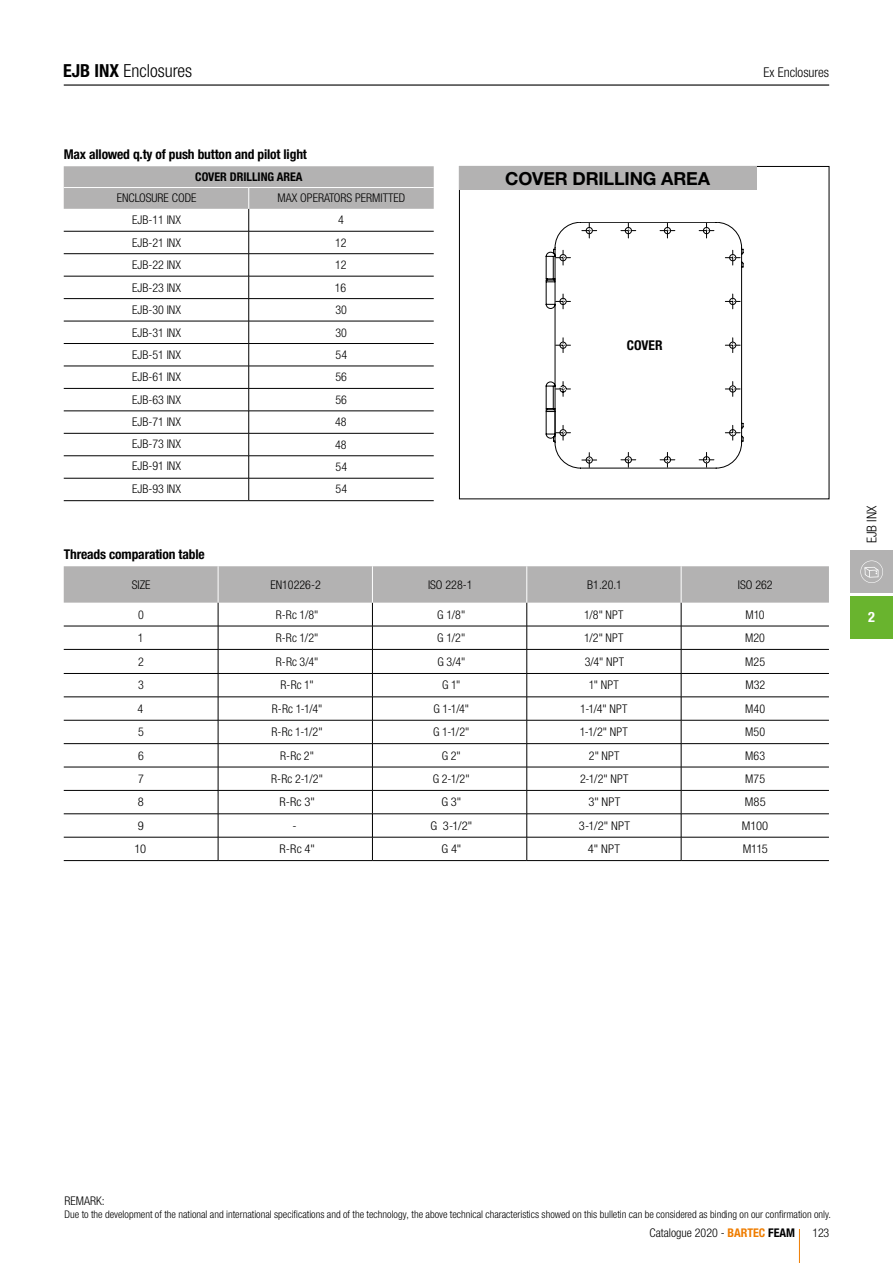
<style>
.page{position:relative;width:893px;height:1263px;background:#fff}
.page>*{position:absolute;margin:0;border:0;box-sizing:border-box;transform-origin:0 0}
.t1{font:700 18px "Helvetica Neue";letter-spacing:-.01em;color:#000}
.t2{font:300 condensed 18px "Helvetica Neue LTW1 G";color:#000}
.t3{font:700 condensed 14.25px "Helvetica Neue LTW1 G";color:#fff}
.t4{font:700 condensed 13.5px "Helvetica Neue LTW1 G";letter-spacing:-.01em;color:#000}
.t5{font:300 condensed 13.5px "Helvetica Neue LTW1 G";color:#000}
.t6{font:300 condensed 12px "Helvetica Neue LTW1 G";color:#000}
.t7{font:300 condensed 12px "Helvetica Neue LTW1 G";color:#000;scale:1.05 1}
.t8{font:700 condensed 12px "Helvetica Neue LTW1 G";color:#000}
.t9{font:300 condensed 10.5px "Helvetica Neue LTW1 G";color:#000}
.s1{font-weight:700}
.s2{font-weight:700;color:#ef7d00}
</style>
<div class="page">
<hr style="left:799px;top:1229px;width:1px;height:34px;background:#ef7d00">
<div style="left:850px;top:596px;width:43px;height:43px;background:#69b42e"></div>
<div style="left:850px;top:550px;width:43px;height:43px;background:#b3b2b2"></div>
<svg style="left:860px;top:560px;width:23px;height:23px"></svg>
<svg style="left:546px;top:222px;width:197px;height:228px"></svg>
<svg style="left:555px;top:223px;width:186px;height:245px"></svg>
<svg style="left:555px;top:410px;width:1px;height:25px"></svg>
<hr style="left:64px;top:84px;width:765px;height:2px;background:#000">
<svg style="left:64px;top:566px;width:765px;height:294px"></svg>
<hr style="left:64px;top:860px;width:154px;height:1px;background:#000">
<hr style="left:218px;top:860px;width:154px;height:1px;background:#000">
<hr style="left:372px;top:860px;width:155px;height:1px;background:#000">
<hr style="left:527px;top:860px;width:154px;height:1px;background:#000">
<hr style="left:681px;top:860px;width:148px;height:1px;background:#000">
<hr style="left:218px;top:566px;width:1px;height:37px;background:#fff">
<hr style="left:372px;top:566px;width:1px;height:37px;background:#fff">
<hr style="left:526px;top:566px;width:1px;height:37px;background:#fff">
<hr style="left:681px;top:566px;width:1px;height:37px;background:#fff">
<div style="left:459px;top:166px;width:297px;height:24px;background:#b3b2b2"></div>
<hr style="left:64px;top:500px;width:185px;height:1px;background:#000">
<hr style="left:249px;top:500px;width:185px;height:1px;background:#000">
<svg style="left:64px;top:166px;width:370px;height:334px"></svg>
<hr style="left:64px;top:187px;width:185px;height:1px;background:#fff">
<hr style="left:249px;top:187px;width:185px;height:1px;background:#fff">
<h1 class="t2" style="left:63px;top:60px;width:130px"><span class="s1">EJB INX</span> Enclosures</h1>
<p class="t4" style="left:64px;top:146px;width:245px">Max allowed q.ty of push button and pilot light</p>
<p class="t8" style="left:195px;top:170px;width:109px">COVER DRILLING AREA</p>
<h1 class="t1" style="left:505px;top:167px;width:206px">COVER DRILLING AREA</h1>
<p class="t6" style="left:117px;top:191px;width:81px">ENCLOSURE CODE</p>
<p class="t6" style="left:278px;top:191px;width:129px">MAX OPERATORS PERMITTED</p>
<p class="t6" style="left:132px;top:213px;width:50px">EJB-11 INX</p>
<p class="t6" style="left:338px;top:213px;width:7px">4</p>
<p class="t6" style="left:132px;top:235px;width:50px">EJB-21 INX</p>
<p class="t6" style="left:335px;top:235px;width:13px">12</p>
<p class="t6" style="left:132px;top:258px;width:50px">EJB-22 INX</p>
<p class="t6" style="left:335px;top:258px;width:13px">12</p>
<p class="t6" style="left:132px;top:280px;width:50px">EJB-23 INX</p>
<p class="t6" style="left:335px;top:280px;width:13px">16</p>
<p class="t6" style="left:132px;top:303px;width:50px">EJB-30 INX</p>
<p class="t6" style="left:335px;top:303px;width:13px">30</p>
<p class="t6" style="left:132px;top:325px;width:50px">EJB-31 INX</p>
<p class="t6" style="left:335px;top:325px;width:13px">30</p>
<p class="t6" style="left:132px;top:348px;width:50px">EJB-51 INX</p>
<p class="t6" style="left:336px;top:348px;width:13px">54</p>
<p class="t6" style="left:132px;top:370px;width:50px">EJB-61 INX</p>
<p class="t6" style="left:336px;top:370px;width:13px">56</p>
<p class="t6" style="left:132px;top:393px;width:50px">EJB-63 INX</p>
<p class="t6" style="left:336px;top:393px;width:13px">56</p>
<p class="t6" style="left:132px;top:415px;width:50px">EJB-71 INX</p>
<p class="t6" style="left:335px;top:415px;width:13px">48</p>
<p class="t6" style="left:132px;top:436px;width:50px">EJB-73 INX</p>
<p class="t6" style="left:335px;top:438px;width:13px">48</p>
<p class="t6" style="left:132px;top:459px;width:50px">EJB-91 INX</p>
<p class="t6" style="left:336px;top:460px;width:13px">54</p>
<p class="t6" style="left:132px;top:481px;width:50px">EJB-93 INX</p>
<p class="t6" style="left:336px;top:481px;width:13px">54</p>
<p class="t4" style="left:627px;top:337px;width:37px">COVER</p>
<p class="t5" style="left:763px;top:64px;width:67px">Ex Enclosures</p>
<p class="t4" style="left:64px;top:546px;width:143px">Threads comparation table</p>
<p class="t6" style="left:132px;top:577px;width:20px">SIZE</p>
<p class="t6" style="left:270px;top:577px;width:52px">EN10226-2</p>
<p class="t6" style="left:428px;top:577px;width:46px">ISO 228-1</p>
<p class="t6" style="left:587px;top:577px;width:36px">B1.20.1</p>
<p class="t6" style="left:738px;top:577px;width:36px">ISO 262</p>
<p class="t6" style="left:138px;top:607px;width:7px">0</p>
<p class="t6" style="left:276px;top:607px;width:44px">R-Rc 1/8"</p>
<p class="t6" style="left:437px;top:607px;width:29px">G 1/8"</p>
<p class="t6" style="left:584px;top:607px;width:41px">1/8" NPT</p>
<p class="t6" style="left:745px;top:607px;width:21px">M10</p>
<p class="t6" style="left:138px;top:631px;width:7px">1</p>
<p class="t6" style="left:276px;top:631px;width:44px">R-Rc 1/2"</p>
<p class="t6" style="left:437px;top:631px;width:30px">G 1/2"</p>
<p class="t6" style="left:584px;top:631px;width:41px">1/2" NPT</p>
<p class="t6" style="left:745px;top:631px;width:21px">M20</p>
<p class="t6" style="left:138px;top:654px;width:7px">2</p>
<p class="t6" style="left:276px;top:654px;width:44px">R-Rc 3/4"</p>
<p class="t6" style="left:437px;top:654px;width:29px">G 3/4"</p>
<p class="t6" style="left:585px;top:654px;width:41px">3/4" NPT</p>
<p class="t6" style="left:745px;top:654px;width:21px">M25</p>
<p class="t6" style="left:138px;top:678px;width:7px">3</p>
<p class="t6" style="left:280px;top:678px;width:35px">R-Rc 1"</p>
<p class="t6" style="left:442px;top:678px;width:20px">G 1"</p>
<p class="t6" style="left:589px;top:678px;width:32px">1" NPT</p>
<p class="t6" style="left:745px;top:678px;width:21px">M32</p>
<p class="t6" style="left:138px;top:702px;width:7px">4</p>
<p class="t6" style="left:272px;top:702px;width:52px">R-Rc 1-1/4"</p>
<p class="t6" style="left:433px;top:702px;width:37px">G 1-1/4"</p>
<p class="t6" style="left:580px;top:702px;width:49px">1-1/4" NPT</p>
<p class="t6" style="left:745px;top:702px;width:22px">M40</p>
<p class="t6" style="left:138px;top:725px;width:7px">5</p>
<p class="t6" style="left:271px;top:725px;width:53px">R-Rc 1-1/2"</p>
<p class="t6" style="left:433px;top:725px;width:38px">G 1-1/2"</p>
<p class="t6" style="left:580px;top:725px;width:50px">1-1/2" NPT</p>
<p class="t6" style="left:745px;top:725px;width:22px">M50</p>
<p class="t6" style="left:138px;top:748px;width:7px">6</p>
<p class="t6" style="left:280px;top:748px;width:35px">R-Rc 2"</p>
<p class="t6" style="left:442px;top:748px;width:21px">G 2"</p>
<p class="t6" style="left:589px;top:748px;width:32px">2" NPT</p>
<p class="t6" style="left:745px;top:748px;width:22px">M63</p>
<p class="t6" style="left:138px;top:772px;width:7px">7</p>
<p class="t6" style="left:271px;top:772px;width:53px">R-Rc 2-1/2"</p>
<p class="t6" style="left:433px;top:772px;width:38px">G 2-1/2"</p>
<p class="t6" style="left:580px;top:772px;width:50px">2-1/2" NPT</p>
<p class="t6" style="left:745px;top:772px;width:21px">M75</p>
<p class="t7" style="left:138px;top:795px;width:7px">8</p>
<p class="t7" style="left:279px;top:795px;width:35px">R-Rc 3"</p>
<p class="t7" style="left:441px;top:795px;width:21px">G 3"</p>
<p class="t7" style="left:588px;top:795px;width:32px">3" NPT</p>
<p class="t7" style="left:745px;top:795px;width:22px">M85</p>
<p class="t7" style="left:138px;top:818px;width:7px">9</p>
<p class="t7" style="left:293px;top:818px;width:5px">-</p>
<p class="t7" style="left:430px;top:818px;width:41px">G 3-1/2"</p>
<p class="t7" style="left:579px;top:818px;width:50px">3-1/2" NPT</p>
<p class="t7" style="left:742px;top:818px;width:27px">M100</p>
<p class="t7" style="left:134px;top:842px;width:13px">10</p>
<p class="t7" style="left:280px;top:842px;width:35px">R-Rc 4"</p>
<p class="t7" style="left:441px;top:842px;width:20px">G 4"</p>
<p class="t7" style="left:588px;top:842px;width:32px">4" NPT</p>
<p class="t7" style="left:743px;top:842px;width:26px">M115</p>
<p class="t5" style="left:864px;top:543px;width:39px;rotate:-90deg">EJB INX</p>
<p class="t3" style="left:868px;top:609px;width:8px">2</p>
<p class="t6" style="left:64px;top:1194px;width:42px">REMARK:</p>
<p class="t9" style="left:64px;top:1208px;width:768px">Due to the development of the national and international specifications and of the technology, the above technical characteristics showed on this bulletin can be considered as binding on our confirmation only.</p>
<p class="t6" style="left:650px;top:1226px;width:147px">Catalogue 2020 - <span class="s2">BARTEC</span> <span class="s1">FEAM</span></p>
<p class="t6" style="left:813px;top:1226px;width:18px">123</p>
</div>
